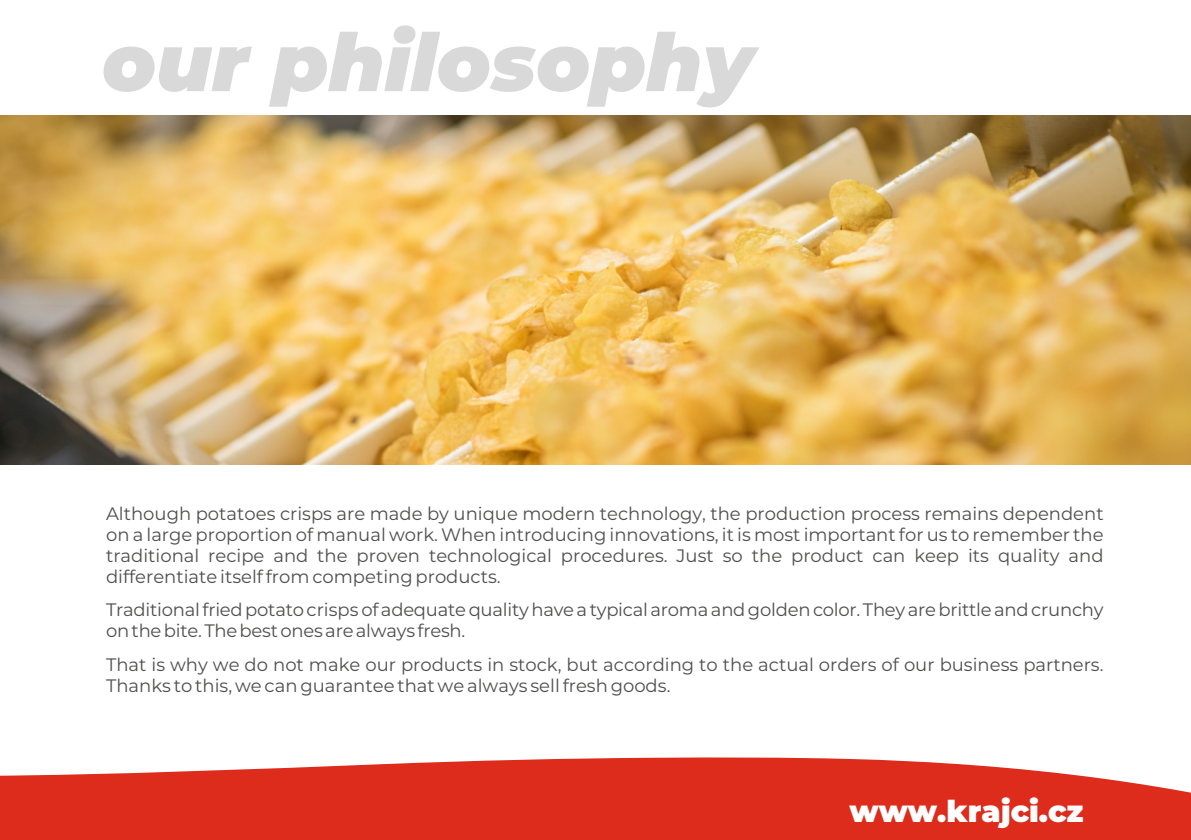
<style>
.page{position:relative;width:1191px;height:840px;background:#fff}
.page>*{position:absolute;margin:0;border:0;box-sizing:border-box;transform-origin:0 0}
.t1{font:italic 900 80px "Montserrat";color:#d9d9da}
.t2{font:900 30px "Montserrat";color:#fff}
.t3{font:18px/21px "Montserrat";color:#4e4e4d}
</style>
<div class="page">
<svg style="left:0;top:757px;width:1191px;height:82px;fill:#dd2b1c"></svg>
<img style="left:0;top:115px;width:1191px;height:349px">
<h1 class="t1" style="left:102px;top:14px;width:653px">our philosophy</h1>
<p class="t3" style="left:106px;top:502px;width:999px;text-align:justify">Although potatoes crisps are made by unique modern technology, the production process remains dependent on a large proportion of manual work. When introducing innovations, it is most important for us to remember the traditional recipe and the proven technological procedures. Just so the product can keep its quality and differentiate itself from competing products.</p>
<p class="t3" style="left:106px;top:598px;width:999px">Traditionalfriedpotatocrisps ofadequatequalityhaveatypicalaromaandgoldencolor.Theyarebrittleandcrunchy onthebite.Thebestonesarealways fresh.</p>
<p class="t3" style="left:106px;top:653px;width:999px">That is why we do not make our products in stock, but according to the actual orders of our business partners.<br>Thanks to this, we can guarantee that we always sell fresh goods.</p>
<h2 class="t2" style="left:849px;top:792px;width:236px">www.krajci.cz</h2>
</div>
